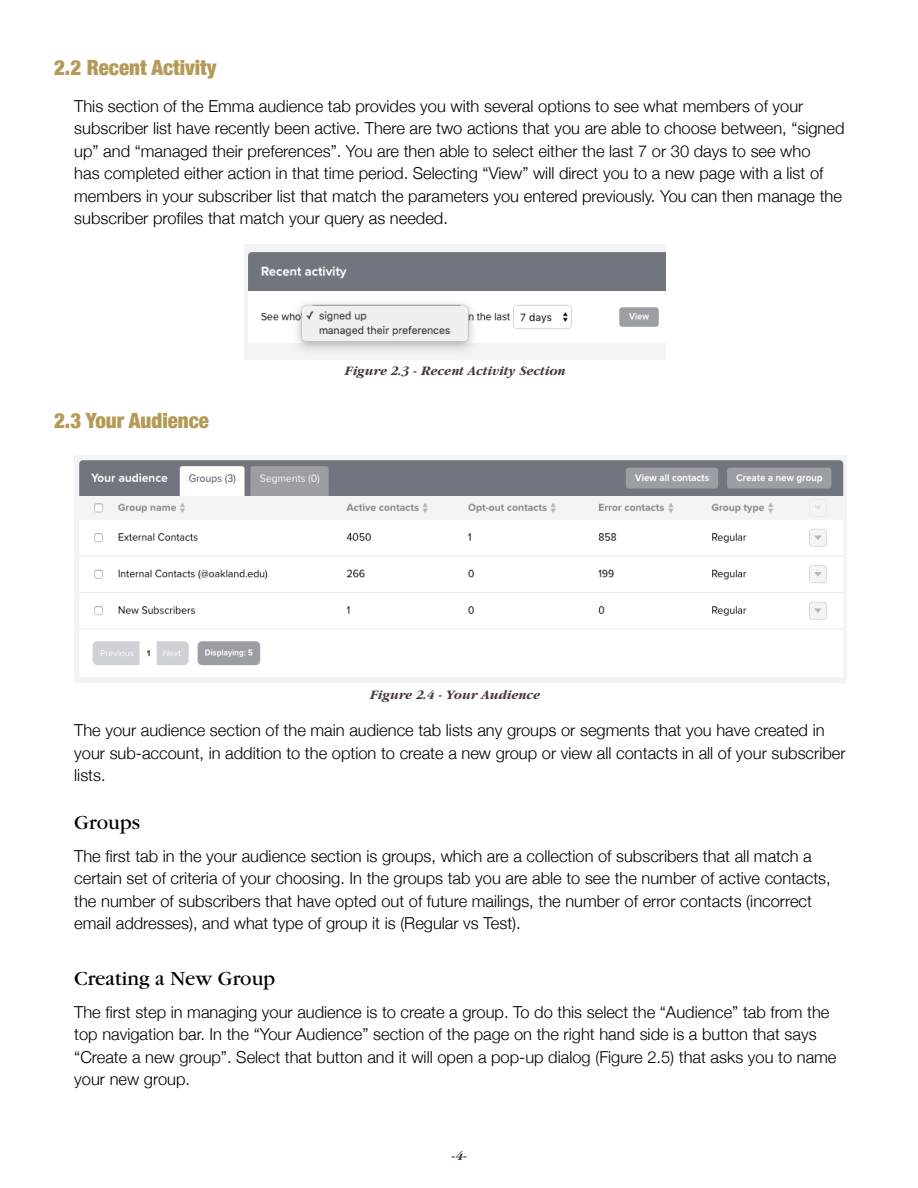
<style>
.page{position:relative;width:918px;height:1188px;background:#fff}
.page>*{position:absolute;margin:0;border:0;box-sizing:border-box;transform-origin:0 0}
.t1{font:900 condensed 21px "Helvetica Neue";color:#b59a57}
.Paragraph{font:21px "Garamond";color:#000}
.Paragraph-2{font:300 16.5px/22.5px "Helvetica Neue";color:#000}
.Figure_Style{font:italic 700 13.5px "Garamond";color:#463738}
</style>
<div class="page">
<img style="left:244px;top:244px;width:421px;height:115px">
<img style="left:75px;top:455px;width:772px;height:228px">
<p class="t1" style="left:54px;top:50px;width:164px">2.2 Recent Activity</p>
<p class="Paragraph-2" style="left:74px;top:93px;width:772px">This section of the Emma audience tab provides you with several options to see what members of your subscriber list have recently been active. There are two actions that you are able to choose between, “signed up” and “managed their preferences”. You are then able to select either the last 7 or 30 days to see who<br>has completed either action in that time period. Selecting “View” will direct you to a new page with a list of members in your subscriber list that match the parameters you entered previously. You can then manage the subscriber profiles that match your query as needed.</p>
<p class="t1" style="left:54px;top:403px;width:157px">2.3 Your Audience</p>
<p class="Figure_Style" style="left:344px;top:364px;width:222px">Figure 2.3 - Recent Activity Section</p>
<p class="Figure_Style" style="left:369px;top:687px;width:172px">Figure 2.4 - Your Audience</p>
<p class="Paragraph-2" style="left:74px;top:718px;width:773px">The your audience section of the main audience tab lists any groups or segments that you have created in your sub-account, in addition to the option to create a new group or view all contacts in all of your subscriber lists.</p>
<p class="Paragraph" style="left:74px;top:811px;width:67px">Groups</p>
<p class="Paragraph-2" style="left:74px;top:844px;width:758px">The first tab in the your audience section is groups, which are a collection of subscribers that all match a certain set of criteria of your choosing. In the groups tab you are able to see the number of active contacts, the number of subscribers that have opted out of future mailings, the number of error contacts (incorrect email addresses), and what type of group it is (Regular vs Test).</p>
<p class="Paragraph" style="left:74px;top:967px;width:203px">Creating a New Group</p>
<p class="Paragraph-2" style="left:74px;top:1000px;width:764px">The first step in managing your audience is to create a group. To do this select the “Audience” tab from the top navigation bar. In the “Your Audience” section of the page on the right hand side is a button that says “Create a new group”. Select that button and it will open a pop-up dialog (Figure 2.5) that asks you to name your new group.</p>
<p class="Figure_Style" style="left:451px;top:1148px;width:17px">-4-</p>
</div>
